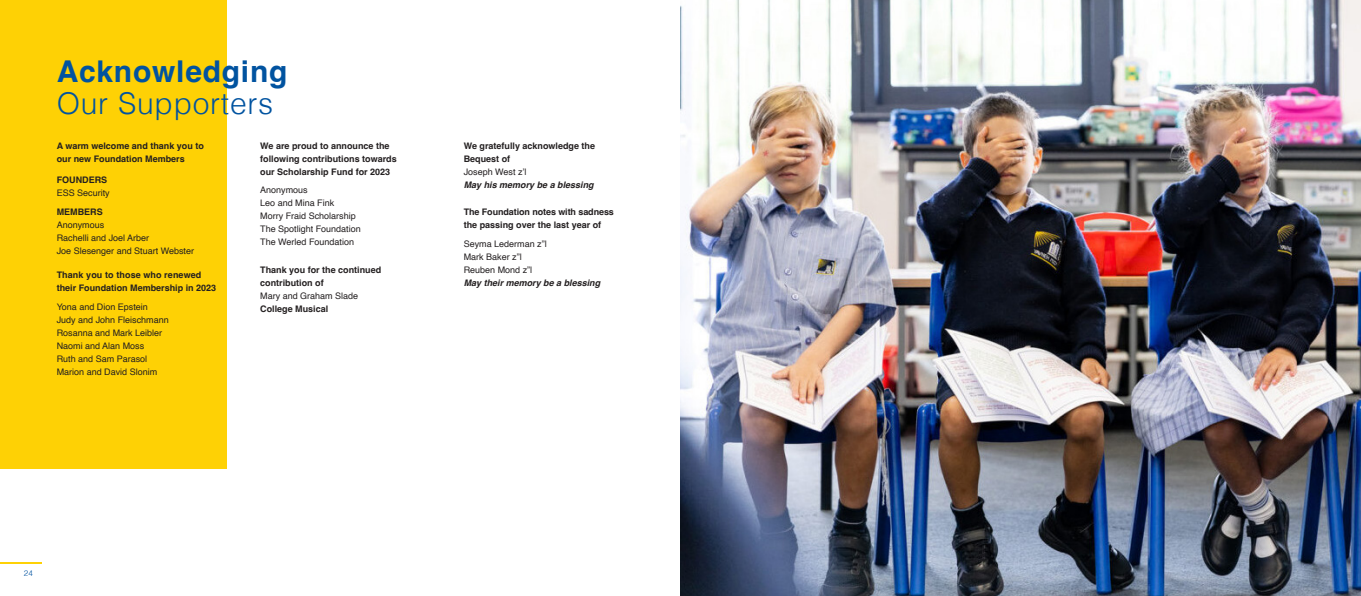
<style>
.page{position:relative;width:1361px;height:596px;background:#fff}
.page>*{position:absolute;margin:0;border:0;box-sizing:border-box;transform-origin:0 0}
.t1{font:700 30px/32px "Helvetica";letter-spacing:.025em;color:#0153a0}
.YAV_BODY_COPY_A{font:700 9px/13px "Helvetica";color:#231f20}
.YAV_BODY_COPY_A-2{font:9px/13px "Helvetica";color:#231f20}
.t2{font:300 8px "Helvetica";color:#0153a0}
.s1{font-weight:300}
.s2{font-weight:700}
.s3{font-weight:400}
.s4{font-style:italic}
.s5{font-weight:700;font-style:italic}
</style>
<div class="page">
<hr style="left:1318px;top:561px;width:43px;height:2px;background:#fed105">
<div style="left:0;top:0;width:226px;height:468px;background:#fed105"></div>
<img style="left:680px;top:0;width:680px;height:595px">
<hr style="left:0;top:561px;width:42px;height:2px;background:#fed105">
<p class="t1" style="left:57px;top:59px;width:232px">Acknowledging<br><span class="s1">Our Supporters</span></p>
<p class="YAV_BODY_COPY_A" style="left:57px;top:140px;width:149px">A warm welcome and thank you to our new Foundation Members</p>
<p class="YAV_BODY_COPY_A-2" style="left:57px;top:174px;width:55px"><span class="s2">FOUNDERS<br></span>ESS Security</p>
<p class="YAV_BODY_COPY_A-2" style="left:57px;top:205px;width:139px"><span class="s2">MEMBERS<br></span>Anonymous<br>Rachelli and Joel Arber<br>Joe Slesenger and Stuart Webster</p>
<p class="YAV_BODY_COPY_A" style="left:57px;top:269px;width:161px">Thank you to those who renewed their Foundation Membership in 2023</p>
<p class="YAV_BODY_COPY_A-2" style="left:57px;top:300px;width:114px">Yona and Dion Epstein<br>Judy and John Fleischmann<br>Rosanna and Mark Leibler<br>Naomi and Alan Moss<br>Ruth and Sam Parasol<br>Marion and David Slonim</p>
<p class="YAV_BODY_COPY_A" style="left:260px;top:140px;width:138px">We are proud to announce the following contributions towards our Scholarship Fund for 2023</p>
<p class="YAV_BODY_COPY_A-2" style="left:260px;top:184px;width:102px">Anonymous<br>Leo and Mina Fink<br>Morry Fraid Scholarship<br>The Spotlight Foundation<br>The Werled Foundation</p>
<p class="YAV_BODY_COPY_A" style="left:260px;top:264px;width:123px">Thank you for the continued contribution of<br><span class="s3">Mary and Graham Slade<br></span>College Musical</p>
<p class="YAV_BODY_COPY_A" style="left:464px;top:140px;width:133px">We gratefully acknowledge the<br>Bequest of<br><span class="s3">Joseph West z’l<br></span><span class="s4">May his memory be a blessing</span></p>
<p class="YAV_BODY_COPY_A" style="left:464px;top:206px;width:152px">The Foundation notes with sadness the passing over the last year of</p>
<p class="YAV_BODY_COPY_A-2" style="left:464px;top:237px;width:138px">Seyma Lederman z”l<br>Mark Baker z”l<br>Reuben Mond z”l<br><span class="s5">May their memory be a blessing</span></p>
<p class="t2" style="left:24px;top:566px;width:10px">24</p>
</div>
